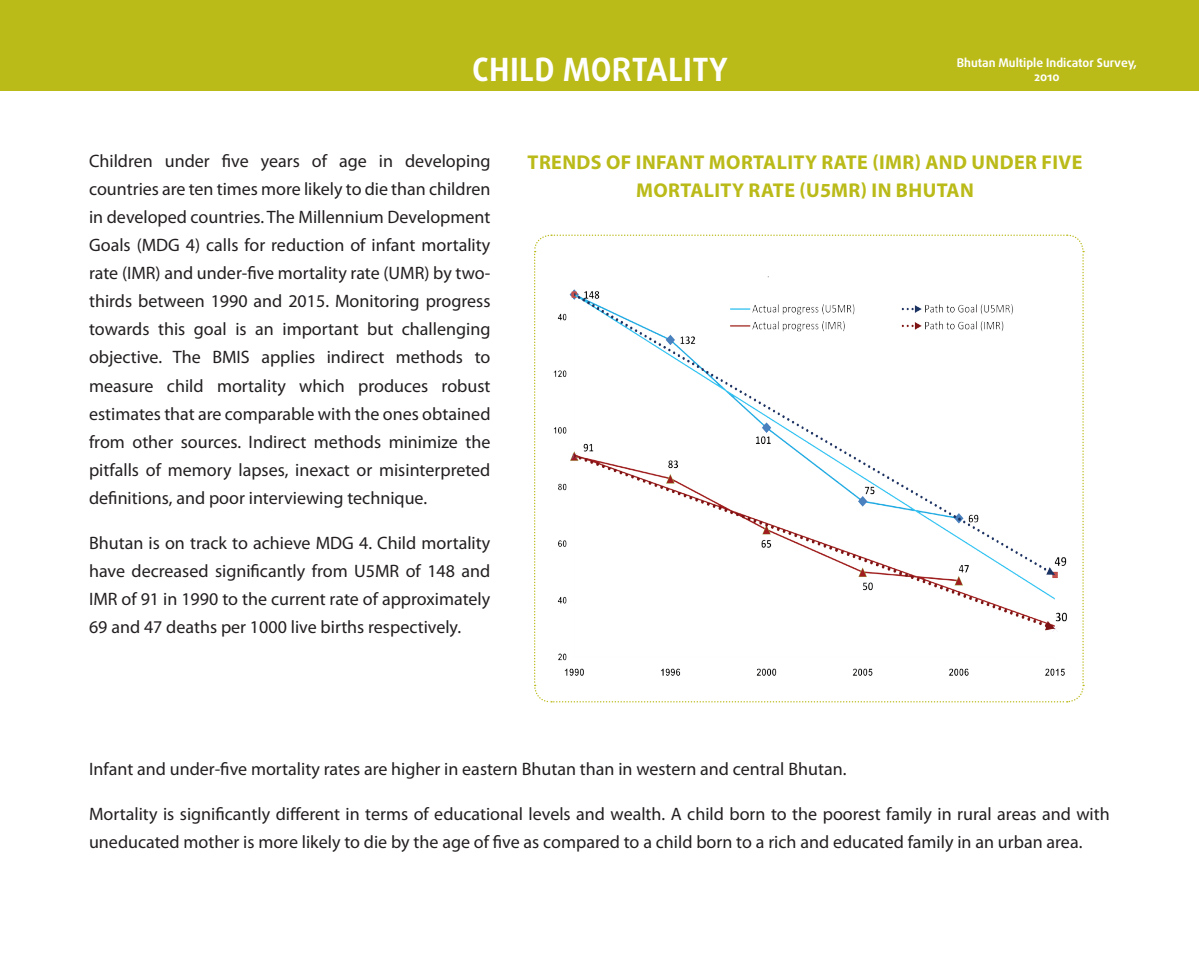
<style>
.page{position:relative;width:1199px;height:976px;background:#fff}
.page>*{position:absolute;margin:0;border:0;box-sizing:border-box;transform-origin:0 0}
.t1{font:700 32px "Daxline Pro";letter-spacing:.01em;color:#fff}
.t2{font:700 20px/28px "Myriad Pro";letter-spacing:.02em;color:#baba19;text-align:center}
.t3{font:18px/28px "Myriad Pro";color:#231f20;text-align:justify}
.t4{font:700 12px/14.4px "Daxline Pro";color:#fff;text-align:center}
</style>
<div class="page">
<div style="left:0;top:0;width:1198px;height:91px;background:#baba19"></div>
<svg style="left:534px;top:234px;width:550px;height:469px"></svg>
<p class="t1" style="left:472px;top:48px;width:257px">Child mortality</p>
<p class="t4" style="left:956px;top:55px;width:181px">Bhutan Multiple Indicator Survey,<br>2010</p>
<p class="t3" style="left:89px;top:147px;width:403px">Children under five years of age in developing countries are ten times more likely to die than children in developed countries. The Millennium Development Goals (MDG 4) calls for reduction of infant mortality rate (IMR) and under-five mortality rate (UMR) by two&shy;thirds between 1990 and 2015. Monitoring progress towards this goal is an important but challenging objective. The BMIS applies indirect methods to measure child mortality which produces robust estimates that are comparable with the ones obtained from other sources. Indirect methods minimize the pitfalls of memory lapses, inexact or misinterpreted definitions, and poor interviewing technique.</p>
<p class="t3" style="left:89px;top:528px;width:403px">Bhutan is on track to achieve MDG 4. Child mortality have decreased significantly from U5MR of 148 and IMR of 91 in 1990 to the current rate of approximately 69 and 47 deaths per 1000 live births respectively.</p>
<p class="t2" style="left:527px;top:147px;width:556px">TRENDS OF INFANT MORTALITY RATE (IMR) AND UNDER FIVE<br>MORTALITY RATE (U5MR) IN BHUTAN</p>
<p class="t3" style="left:89px;top:754px;width:758px">Infant and under-five mortality rates are higher in eastern Bhutan than in western and central Bhutan.</p>
<p class="t3" style="left:89px;top:799px;width:1022px">Mortality is significantly different in terms of educational levels and wealth. A child born to the poorest family in rural areas and with uneducated mother is more likely to die by the age of five as compared to a child born to a rich and educated family in an urban area.</p>
</div>
